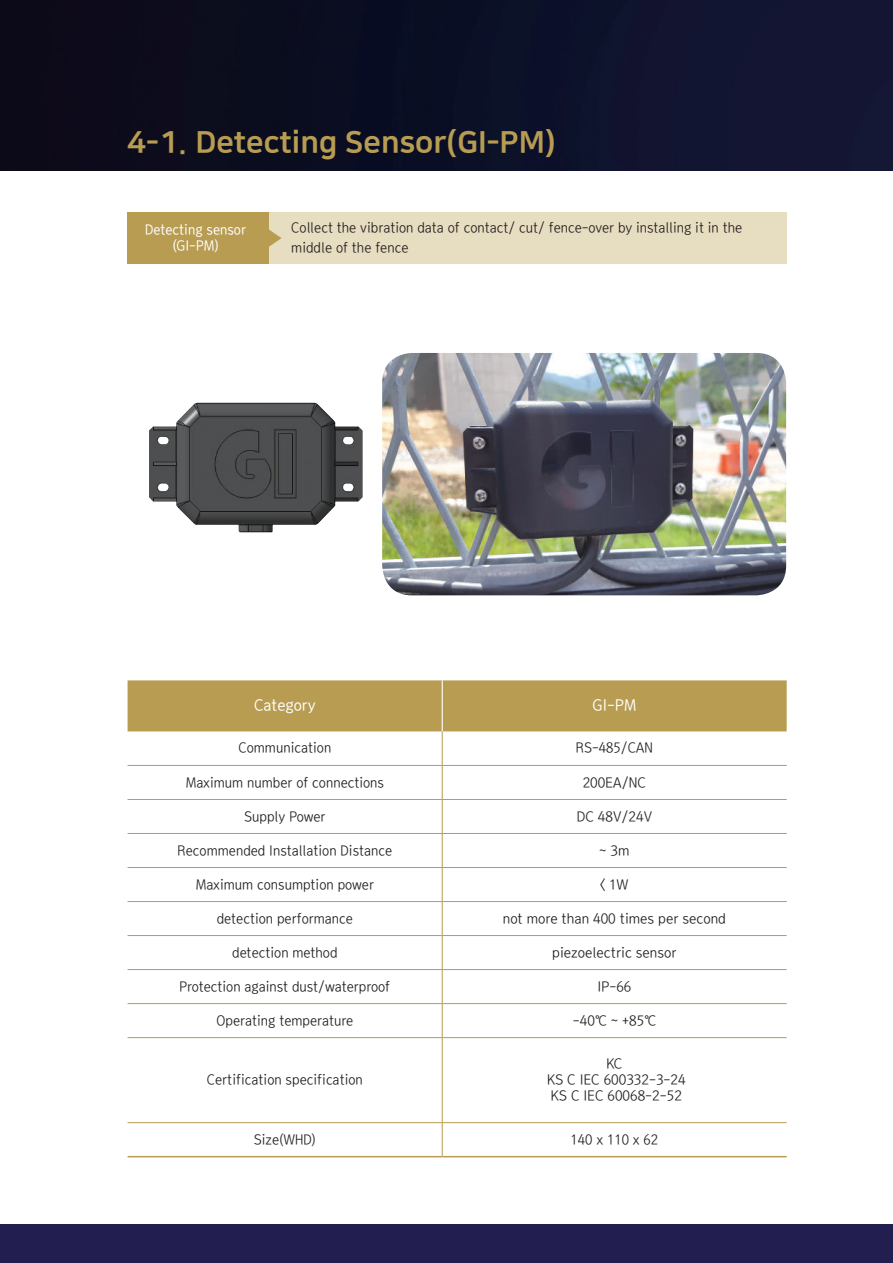
<style>
.page{position:relative;width:893px;height:1263px;background:#fff}
.page>*{position:absolute;margin:0;border:0;box-sizing:border-box;transform-origin:0 0}
.t1{font:30px "Nanum Square EB";color:#b79c52}
.t2{font:15px "Korean GD13 R";color:#fff}
.t3{font:13.5px/16.2px "Korean GD12 R";color:#231f20;text-align:center}
.t4{font:13.5px/16.2px "Korean GD13 R";color:#fff;text-align:center}
</style>
<div class="page">
<div style="left:238px;top:213px;width:548px;height:51px;background:#e7ddc0"></div>
<img style="left:0;top:0;width:893px;height:170px">
<div style="left:128px;top:680px;width:659px;height:51px;background:#b79c52"></div>
<hr style="left:128px;top:1156px;width:314px;height:1px;background:#b79c52">
<hr style="left:442px;top:1156px;width:345px;height:1px;background:#b79c52">
<hr style="left:442px;top:680px;width:1px;height:51px;background:#fff">
<hr style="left:442px;top:731px;width:1px;height:34px;background:#b79c52">
<hr style="left:442px;top:766px;width:1px;height:33px;background:#b79c52">
<hr style="left:442px;top:800px;width:1px;height:33px;background:#b79c52">
<hr style="left:442px;top:834px;width:1px;height:33px;background:#b79c52">
<hr style="left:442px;top:868px;width:1px;height:33px;background:#b79c52">
<hr style="left:442px;top:902px;width:1px;height:33px;background:#b79c52">
<hr style="left:442px;top:936px;width:1px;height:33px;background:#b79c52">
<hr style="left:442px;top:970px;width:1px;height:33px;background:#b79c52">
<hr style="left:442px;top:1004px;width:1px;height:33px;background:#b79c52">
<hr style="left:442px;top:1038px;width:1px;height:84px;background:#b79c52">
<hr style="left:442px;top:1123px;width:1px;height:33px;background:#b79c52">
<hr style="left:128px;top:765px;width:314px;height:1px;background:#b79c52">
<hr style="left:442px;top:765px;width:345px;height:1px;background:#b79c52">
<hr style="left:128px;top:799px;width:314px;height:1px;background:#b79c52">
<hr style="left:442px;top:799px;width:345px;height:1px;background:#b79c52">
<hr style="left:128px;top:833px;width:314px;height:1px;background:#b79c52">
<hr style="left:442px;top:833px;width:345px;height:1px;background:#b79c52">
<hr style="left:128px;top:867px;width:314px;height:1px;background:#b79c52">
<hr style="left:442px;top:867px;width:345px;height:1px;background:#b79c52">
<hr style="left:128px;top:901px;width:314px;height:1px;background:#b79c52">
<hr style="left:442px;top:901px;width:345px;height:1px;background:#b79c52">
<hr style="left:128px;top:935px;width:314px;height:1px;background:#b79c52">
<hr style="left:442px;top:935px;width:345px;height:1px;background:#b79c52">
<hr style="left:128px;top:969px;width:314px;height:1px;background:#b79c52">
<hr style="left:442px;top:969px;width:345px;height:1px;background:#b79c52">
<hr style="left:128px;top:1003px;width:314px;height:1px;background:#b79c52">
<hr style="left:442px;top:1003px;width:345px;height:1px;background:#b79c52">
<hr style="left:128px;top:1037px;width:314px;height:1px;background:#b79c52">
<hr style="left:442px;top:1037px;width:345px;height:1px;background:#b79c52">
<hr style="left:128px;top:1122px;width:314px;height:1px;background:#b79c52">
<hr style="left:442px;top:1122px;width:345px;height:1px;background:#b79c52">
<div style="left:128px;top:213px;width:141px;height:51px;background:#b79c52"></div>
<svg style="left:269px;top:230px;width:13px;height:17px"></svg>
<img style="left:149px;top:403px;width:214px;height:129px">
<img style="left:382px;top:353px;width:404px;height:242px">
<div style="left:0;top:1225px;width:893px;height:38px;background:#221f50"></div>
<h1 class="t1" style="left:128px;top:126px;width:430px">4-1. Detecting Sensor(GI-PM)</h1>
<p class="t4" style="left:145px;top:222px;width:103px">Detecting sensor (GI-PM)</p>
<p class="t3" style="left:291px;top:218px;width:453px;line-height:19.5px;text-align:left">Collect the vibration data of contact/ cut/ fence-over by installing it in the middle of the fence</p>
<p class="t2" style="left:254px;top:698px;width:63px">Category</p>
<p class="t2" style="left:593px;top:698px;width:45px">GI-PM</p>
<p class="t3" style="left:238px;top:740px;width:94px">Communication</p>
<p class="t3" style="left:576px;top:740px;width:79px">RS-485/CAN</p>
<p class="t3" style="left:186px;top:774px;width:200px">Maximum number of connections</p>
<p class="t3" style="left:583px;top:774px;width:65px">200EA/NC</p>
<p class="t3" style="left:244px;top:808px;width:83px">Supply Power</p>
<p class="t3" style="left:577px;top:808px;width:77px">DC 48V/24V</p>
<p class="t3" style="left:178px;top:842px;width:216px">Recommended Installation Distance</p>
<p class="t3" style="left:599px;top:842px;width:32px">~ 3m</p>
<p class="t3" style="left:196px;top:876px;width:180px">Maximum consumption power</p>
<p class="t3" style="left:600px;top:876px;width:30px">&lt; 1W</p>
<p class="t3" style="left:217px;top:910px;width:138px">detection performance</p>
<p class="t3" style="left:503px;top:910px;width:225px">not more than 400 times per second</p>
<p class="t3" style="left:232px;top:944px;width:107px">detection method</p>
<p class="t3" style="left:552px;top:944px;width:126px">piezoelectric sensor</p>
<p class="t3" style="left:179px;top:978px;width:212px">Protection against dust/waterproof</p>
<p class="t3" style="left:597px;top:978px;width:36px">IP-66</p>
<p class="t3" style="left:217px;top:1012px;width:138px">Operating temperature</p>
<p class="t3" style="left:573px;top:1012px;width:85px">-40℃ ~ +85℃</p>
<p class="t3" style="left:207px;top:1072px;width:157px">Certification specification</p>
<p class="t3" style="left:547px;top:1056px;width:140px">KC<br>KS C IEC 600332-3-24<br>KS C IEC 60068-2-52</p>
<p class="t3" style="left:254px;top:1131px;width:64px">Size(WHD)</p>
<p class="t3" style="left:571px;top:1131px;width:89px">140 x 110 x 62</p>
</div>
